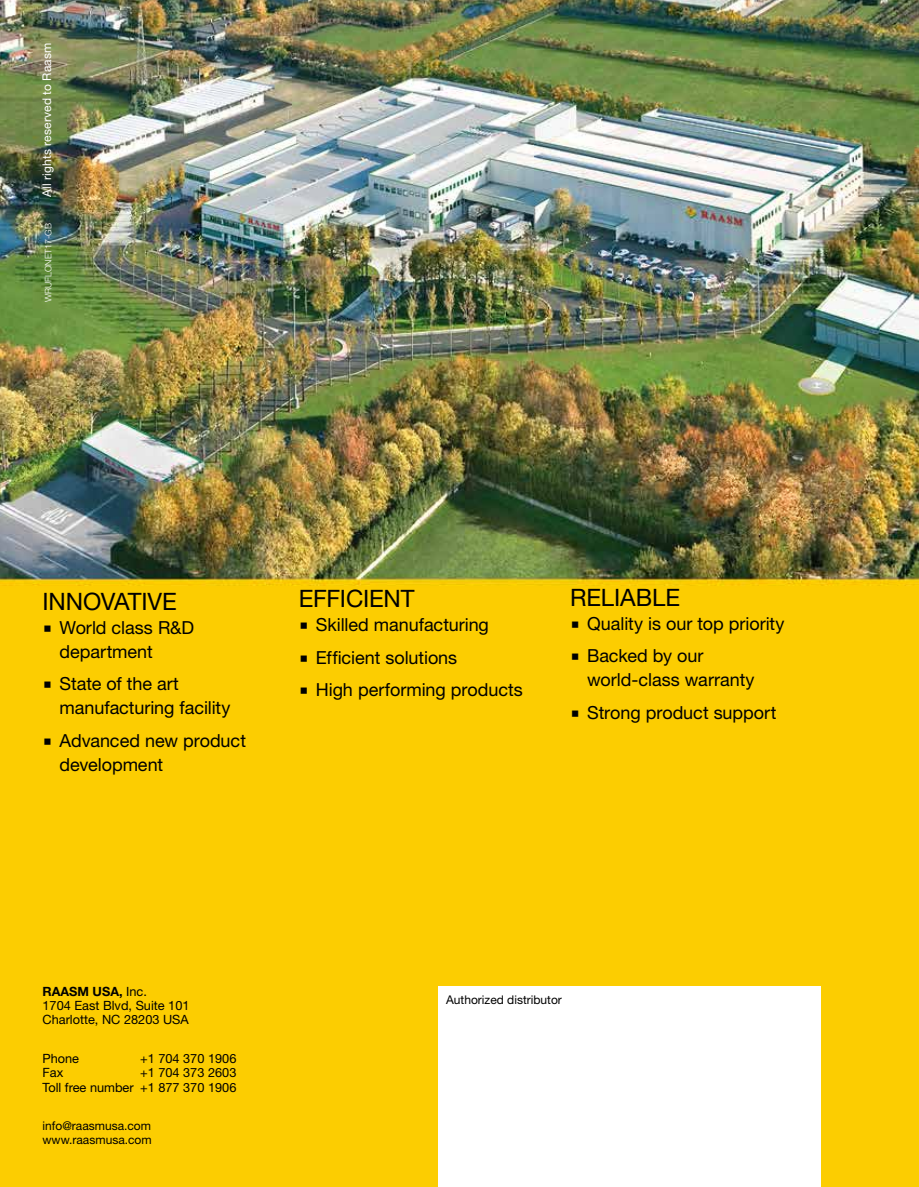
<style>
.page{position:relative;width:919px;height:1187px;background:#fff}
.page>*{position:absolute;margin:0;border:0;box-sizing:border-box;transform-origin:0 0}
.t1{font:24px "Helvetica Neue LT Std";letter-spacing:-.005em;color:#000}
.t2{font:18px/24px "Helvetica Neue LT Std";letter-spacing:-.005em;color:#000}
.t3{font:12.75px/14.2px "Helvetica Neue LT Std";color:#000;text-align:right}
.t4{font:12px/13.5px "Helvetica Neue LT Std";color:#000}
.t5{font:12px "Helvetica Neue LT Std";letter-spacing:.015em;color:#fff}
.t6{font:300 9px "Helvetica Neue LT Std";color:#fff}
.s1{font-family:"Lucida Grande"}
.s2{font-weight:700}
</style>
<div class="page">
<img style="left:0;top:0;width:918px;height:1186px">
<div style="left:437px;top:986px;width:383px;height:200px;background:#fff"></div>
<p class="t5" style="left:40px;top:197px;width:156px;rotate:-90deg">All rights reserved to Raasm</p>
<p class="t6" style="left:43px;top:302px;width:81px;rotate:-90deg">WRUFLONET17-GB</p>
<h1 class="t1" style="left:43px;top:587px;width:136px">INNOVATIVE</h1>
<p class="t2" style="left:60px;top:615px;width:136px;text-indent:-17px"><span class="s1">■</span> World class R&amp;D department</p>
<p class="t2" style="left:60px;top:671px;width:172px;text-indent:-17px"><span class="s1">■</span> State of the art manufacturing facility</p>
<p class="t2" style="left:60px;top:728px;width:188px;text-indent:-17px"><span class="s1">■</span> Advanced new product development</p>
<h1 class="t1" style="left:299px;top:584px;width:117px">EFFICIENT</h1>
<p class="t2" style="left:299px;top:612px;width:191px"><span class="s1">■</span> Skilled manufacturing</p>
<p class="t2" style="left:299px;top:645px;width:160px"><span class="s1">■</span> Efficient solutions</p>
<p class="t2" style="left:299px;top:677px;width:225px"><span class="s1">■</span> High performing products</p>
<h1 class="t1" style="left:570px;top:582px;width:111px">RELIABLE</h1>
<p class="t2" style="left:570px;top:611px;width:216px"><span class="s1">■</span> Quality is our top priority</p>
<p class="t2" style="left:587px;top:643px;width:169px;text-indent:-17px"><span class="s1">■</span> Backed by our world-class warranty</p>
<p class="t2" style="left:570px;top:700px;width:208px"><span class="s1">■</span> Strong product support</p>
<p class="t3" style="left:43px;top:983px;width:148px;text-align:left"><span class="s2">RAASM USA,</span> Inc.<br>1704 East Blvd, Suite 101<br>Charlotte, NC 28203 USA</p>
<p class="t3" style="left:43px;top:1051px;width:38px">Phone</p>
<p class="t3" style="left:140px;top:1051px;width:98px">+1 704 370 1906</p>
<p class="t3" style="left:43px;top:1065px;width:22px">Fax</p>
<p class="t3" style="left:43px;top:1065px;width:195px">+1 704 373 2603<br>Toll free number +1 877 370 1906</p>
<p class="t4" style="left:43px;top:1118px;width:111px">info@raasmusa.com www.raasmusa.com</p>
<p class="t4" style="left:446px;top:992px;width:117px">Authorized distributor</p>
</div>
